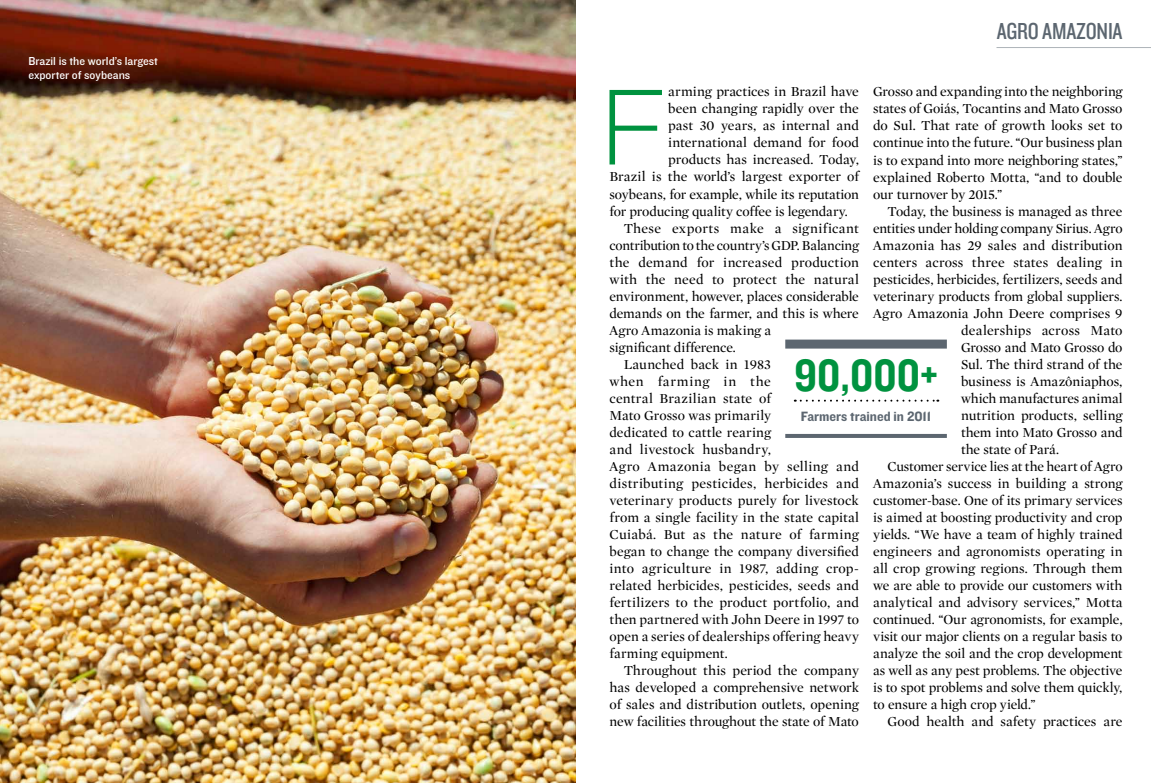
<style>
.page{position:relative;width:1151px;height:783px;background:#fff}
.page>*{position:absolute;margin:0;border:0;box-sizing:border-box;transform-origin:0 0}
.t1{font:300 106.4px "Gotham HTF";color:#00923f}
.t2{font:47px "Knockout HTF50 Welterweight";color:#00923f}
.t3{font:24px "Knockout HTF29 Junior Liteweight";letter-spacing:-.01em;color:#5c6670}
.t4{font:14px/17px "Mercury Display Roman";color:#000;text-align:justify}
.t5{font:14px "Mercury Display Roman";letter-spacing:.025em;color:#000}
.t6{font:14px "Mercury Display Roman";letter-spacing:-.02em;color:#000}
.t7{font:14px "Mercury Display Roman";letter-spacing:.02em;color:#000}
.t8{font:14px "Knockout HTF51 Middleweight";color:#5c6670}
.t9{font:14px "Mercury Display Roman";letter-spacing:.05em;color:#000}
.t10{font:12px/14.4px "Knockout HTF31 Junior Middlewt";color:#fff}
</style>
<div class="page">
<img style="left:0;top:0;width:575px;height:782px">
<hr style="left:996px;top:47px;width:155px;height:1px;background:#adb3b8">
<div style="left:785px;top:339px;width:162px;height:9px;background:#5c6670"></div>
<svg style="left:795px;top:399px;width:143px;height:2px"></svg>
<hr style="left:785px;top:434px;width:162px;height:4px;background:#5c6670">
<p class="t10" style="left:28px;top:54px;width:131px">Brazil is the world’s largest exporter of soybeans</p>
<h3 class="t3" style="left:997px;top:18px;width:127px">AGRO AMAZONIA</h3>
<h1 class="t1" style="left:598px;top:69px;width:71px">F</h1>
<p class="t4" style="left:668px;top:83px;width:192px">arming practices in Brazil have</p>
<p class="t4" style="left:873px;top:83px;width:251px">Grosso and expanding into the neighboring states of Goiás, Tocantins and Mato Grosso do Sul. That rate of growth looks set to continue into the future. “Our business plan is to expand into more neighboring states,” explained Roberto Motta, “and to double our turnover by 2015.”</p>
<p class="t4" style="left:887px;top:202px;width:237px">Today, the business is managed as three</p>
<p class="t6" style="left:873px;top:220px;width:251px">entities under holding company Sirius. Agro</p>
<p class="t4" style="left:873px;top:236px;width:251px">Amazonia has 29 sales and distribution</p>
<p class="t4" style="left:873px;top:253px;width:251px">centers across three states dealing in</p>
<p class="t4" style="left:873px;top:270px;width:251px">pesticides, herbicides, fertilizers, seeds and</p>
<p class="t4" style="left:873px;top:287px;width:251px">veterinary products from global suppliers.</p>
<p class="t4" style="left:873px;top:304px;width:251px">Agro Amazonia John Deere comprises 9</p>
<p class="t7" style="left:961px;top:322px;width:163px">dealerships across Mato</p>
<p class="t4" style="left:961px;top:338px;width:163px">Grosso and Mato Grosso do</p>
<p class="t4" style="left:961px;top:355px;width:163px">Sul. The third strand of the</p>
<p class="t4" style="left:961px;top:372px;width:163px">business is Amazôniaphos,</p>
<p class="t4" style="left:961px;top:389px;width:163px">which manufactures animal</p>
<p class="t4" style="left:961px;top:406px;width:163px">nutrition products, selling</p>
<p class="t4" style="left:961px;top:423px;width:163px">them into Mato Grosso and</p>
<p class="t4" style="left:961px;top:440px;width:99px">the state of Pará.</p>
<p class="t4" style="left:887px;top:457px;width:237px">Customer service lies at the heart of Agro</p>
<p class="t4" style="left:873px;top:474px;width:251px">Amazonia’s success in building a strong</p>
<p class="t4" style="left:873px;top:491px;width:251px">customer-base. One of its primary services</p>
<p class="t4" style="left:873px;top:508px;width:251px">is aimed at boosting productivity and crop</p>
<p class="t4" style="left:873px;top:525px;width:251px">yields. “We have a team of highly trained</p>
<p class="t4" style="left:873px;top:542px;width:251px">engineers and agronomists operating in</p>
<p class="t4" style="left:873px;top:559px;width:251px">all crop growing regions. Through them</p>
<p class="t4" style="left:873px;top:576px;width:251px">we are able to provide our customers with</p>
<p class="t4" style="left:873px;top:593px;width:251px">analytical and advisory services,” Motta</p>
<p class="t4" style="left:873px;top:610px;width:251px">continued. “Our agronomists, for example,</p>
<p class="t4" style="left:873px;top:627px;width:251px">visit our major clients on a regular basis to</p>
<p class="t4" style="left:873px;top:644px;width:251px">analyze the soil and the crop development</p>
<p class="t4" style="left:873px;top:661px;width:251px">as well as any pest problems. The objective</p>
<p class="t4" style="left:873px;top:678px;width:251px">is to spot problems and solve them quickly,</p>
<p class="t4" style="left:873px;top:695px;width:164px">to ensure a high crop yield.”</p>
<p class="t4" style="left:887px;top:712px;width:237px">Good health and safety practices are</p>
<p class="t4" style="left:668px;top:100px;width:192px">been changing rapidly over the</p>
<p class="t4" style="left:668px;top:117px;width:192px">past 30 years, as internal and</p>
<p class="t4" style="left:668px;top:134px;width:192px">international demand for food</p>
<p class="t4" style="left:668px;top:151px;width:192px">products has increased. Today,</p>
<p class="t4" style="left:609px;top:168px;width:251px">Brazil is the world’s largest exporter of</p>
<p class="t4" style="left:609px;top:185px;width:251px">soybeans, for example, while its reputation</p>
<p class="t4" style="left:609px;top:202px;width:240px">for producing quality coffee is legendary.</p>
<p class="t5" style="left:624px;top:220px;width:237px">These exports make a significant</p>
<p class="t6" style="left:609px;top:237px;width:251px">contribution to the country’s GDP. Balancing</p>
<p class="t4" style="left:609px;top:253px;width:251px">the demand for increased production</p>
<p class="t4" style="left:609px;top:270px;width:251px">with the need to protect the natural</p>
<p class="t4" style="left:609px;top:287px;width:251px">environment, however, places considerable</p>
<p class="t4" style="left:609px;top:304px;width:251px">demands on the farmer, and this is where</p>
<p class="t4" style="left:609px;top:321px;width:163px">Agro Amazonia is making a</p>
<p class="t4" style="left:609px;top:338px;width:128px">significant difference.</p>
<p class="t4" style="left:624px;top:355px;width:149px">Launched back in 1983</p>
<p class="t9" style="left:609px;top:373px;width:163px">when farming in the</p>
<p class="t4" style="left:609px;top:389px;width:163px">central Brazilian state of</p>
<p class="t4" style="left:609px;top:406px;width:163px">Mato Grosso was primarily</p>
<p class="t4" style="left:609px;top:423px;width:163px">dedicated to cattle rearing</p>
<p class="t4" style="left:609px;top:440px;width:163px">and livestock husbandry,</p>
<p class="t5" style="left:609px;top:458px;width:251px">Agro Amazonia began by selling and</p>
<p class="t7" style="left:609px;top:475px;width:251px">distributing pesticides, herbicides and</p>
<p class="t4" style="left:609px;top:491px;width:251px">veterinary products purely for livestock</p>
<p class="t4" style="left:609px;top:508px;width:251px">from a single facility in the state capital</p>
<p class="t5" style="left:609px;top:526px;width:251px">Cuiabá. But as the nature of farming</p>
<p class="t4" style="left:609px;top:542px;width:251px">began to change the company diversified</p>
<p class="t4" style="left:609px;top:559px;width:251px">into agriculture in 1987, adding crop-</p>
<p class="t4" style="left:609px;top:576px;width:251px">related herbicides, pesticides, seeds and</p>
<p class="t4" style="left:609px;top:593px;width:251px">fertilizers to the product portfolio, and</p>
<p class="t4" style="left:609px;top:610px;width:251px">then partnered with John Deere in 1997 to</p>
<p class="t4" style="left:609px;top:627px;width:251px">open a series of dealerships offering heavy</p>
<p class="t4" style="left:609px;top:644px;width:120px">farming equipment.</p>
<p class="t4" style="left:624px;top:661px;width:237px">Throughout this period the company</p>
<p class="t4" style="left:609px;top:678px;width:251px">has developed a comprehensive network</p>
<p class="t4" style="left:609px;top:695px;width:251px">of sales and distribution outlets, opening</p>
<p class="t4" style="left:609px;top:712px;width:251px">new facilities throughout the state of Mato</p>
<h2 class="t2" style="left:794px;top:351px;width:145px">90,000+</h2>
<p class="t8" style="left:801px;top:409px;width:132px">Farmers trained in 2011</p>
</div>
